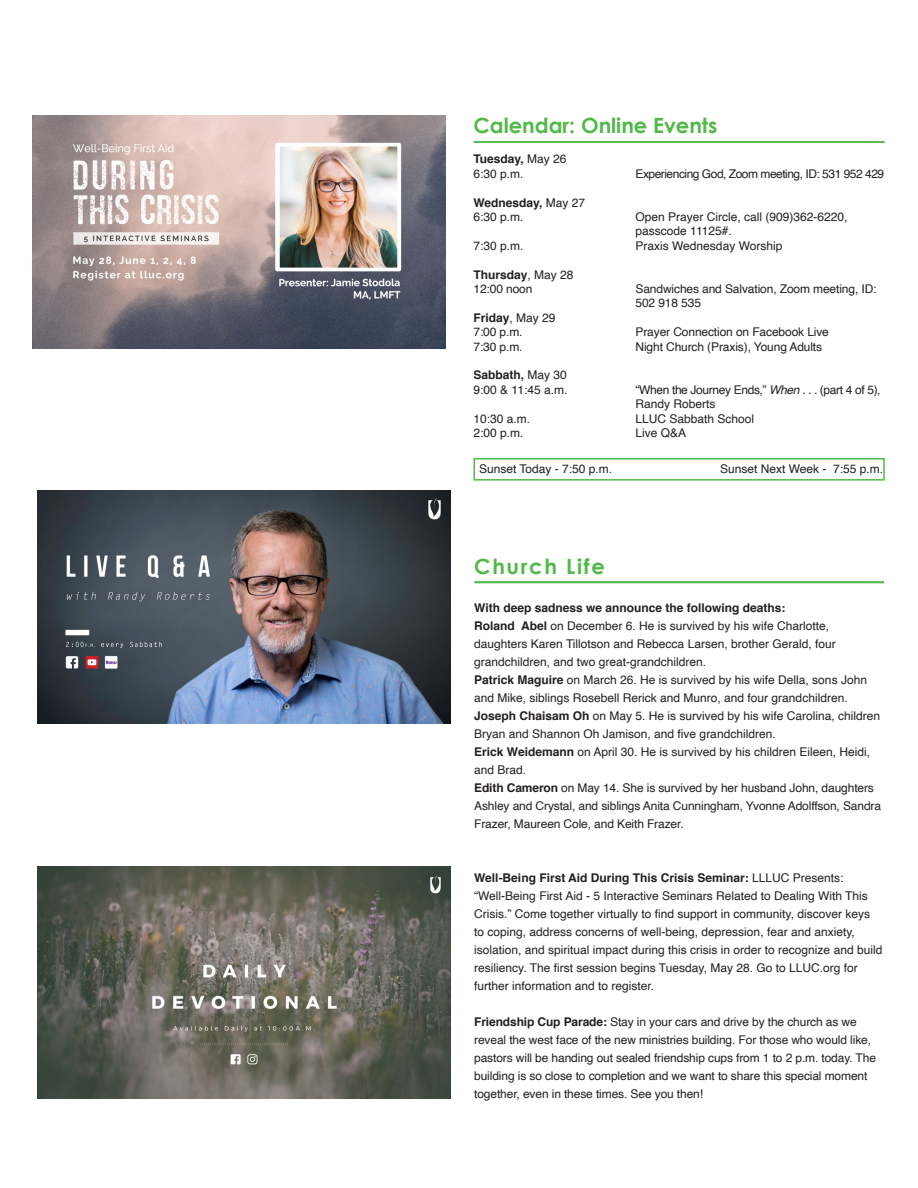
<style>
.page{position:relative;width:918px;height:1188px;background:#fff}
.page>*{position:absolute;margin:0;border:0;box-sizing:border-box;transform-origin:0 0}
.t1{font:700 21px "Century Gothic";color:#51b948}
.t2{font:700 21px "Century Gothic";letter-spacing:.08em;color:#51b948}
.FYI{font:12px/18px "Helvetica";color:#231f20}
.FYI-2{font:700 12px "Helvetica";color:#231f20}
.FYI-3{font:12px/14.4px "Helvetica";letter-spacing:-.03em;color:#231f20}
.S__School_Options{font:12px "Helvetica";color:#231f20}
.FYI-4{font:12px "Helvetica";letter-spacing:-.04em;color:#231f20}
.s1{font-weight:400}
.s2{font-style:italic}
.s3{font-weight:700}
</style>
<div class="page">
<hr style="left:474px;top:141px;width:411px;height:2px;background:#51b948">
<img style="left:32px;top:116px;width:413px;height:232px">
<img style="left:38px;top:866px;width:413px;height:233px">
<hr style="left:474px;top:581px;width:410px;height:2px;background:#51b948">
<div style="left:474px;top:458px;width:411px;height:23px;border:2px solid #51b948"></div>
<img style="left:38px;top:491px;width:413px;height:232px">
<p class="t1" style="left:474px;top:109px;width:246px">Calendar: Online Events</p>
<p class="FYI-2" style="left:474px;top:150px;width:94px">Tuesday, <span class="s1">May 26</span></p>
<p class="FYI" style="left:474px;top:165px;width:52px">6:30 p.m.</p>
<p class="FYI-4" style="left:636px;top:164px;width:250px">Experiencing God, Zoom meeting, ID: 531 952 429</p>
<p class="FYI-2" style="left:474px;top:193px;width:113px">Wednesday, <span class="s1">May 27</span></p>
<p class="FYI" style="left:474px;top:208px;width:52px">6:30 p.m.</p>
<p class="FYI" style="left:636px;top:210px;width:214px;line-height:14.4px">Open Prayer Circle, call (909)362-6220, passcode 11125#.</p>
<p class="FYI" style="left:474px;top:237px;width:52px">7:30 p.m.</p>
<p class="FYI" style="left:636px;top:237px;width:148px">Praxis Wednesday Worship</p>
<p class="FYI-2" style="left:474px;top:265px;width:102px">Thursday<span class="s1">, May 28</span></p>
<p class="FYI" style="left:474px;top:280px;width:60px">12:00 noon</p>
<p class="FYI" style="left:636px;top:282px;width:243px;line-height:14.4px">Sandwiches and Salvation, Zoom meeting, ID:<br>502 918 535</p>
<p class="FYI-2" style="left:474px;top:308px;width:84px">Friday<span class="s1">, May 29</span></p>
<p class="FYI" style="left:474px;top:323px;width:51px">7:00 p.m.</p>
<p class="FYI" style="left:636px;top:323px;width:195px">Prayer Connection on Facebook Live</p>
<p class="FYI" style="left:474px;top:338px;width:51px">7:30 p.m.</p>
<p class="FYI" style="left:636px;top:338px;width:188px">Night Church (Praxis), Young Adults</p>
<p class="FYI-2" style="left:474px;top:366px;width:95px">Sabbath, <span class="s1">May 30</span></p>
<p class="FYI" style="left:474px;top:381px;width:95px">9:00 &amp; 11:45 a.m.</p>
<p class="FYI-3" style="left:636px;top:383px;width:247px">“When the Journey Ends,” <span class="s2">When . . .</span> (part 4 of 5),<br>Randy Roberts</p>
<p class="FYI" style="left:474px;top:410px;width:58px">10:30 a.m.</p>
<p class="FYI" style="left:636px;top:410px;width:120px">LLUC Sabbath School</p>
<p class="FYI" style="left:474px;top:424px;width:52px">2:00 p.m.</p>
<p class="FYI" style="left:636px;top:424px;width:52px">Live Q&amp;A</p>
<p class="S__School_Options" style="left:479px;top:460px;width:135px">Sunset Today - 7:50 p.m.</p>
<p class="S__School_Options" style="left:720px;top:460px;width:165px">Sunset Next Week - 7:55 p.m.</p>
<p class="t2" style="left:474px;top:550px;width:132px">Church Life</p>
<p class="FYI-2" style="left:474px;top:598px;width:313px">With deep sadness we announce the following deaths:</p>
<p class="FYI" style="left:474px;top:617px;width:363px"><span class="s3">Roland Abel</span> on December 6. He is survived by his wife Charlotte, daughters Karen Tillotson and Rebecca Larsen, brother Gerald, four grandchildren, and two great-grandchildren.</p>
<p class="FYI" style="left:474px;top:671px;width:394px"><span class="s3">Patrick Maguire</span> on March 26. He is survived by his wife Della, sons John and Mike, siblings Rosebell Rerick and Munro, and four grandchildren.</p>
<p class="FYI" style="left:474px;top:707px;width:408px"><span class="s3">Joseph Chaisam Oh</span> on May 5. He is survived by his wife Carolina, children<br>Bryan and Shannon Oh Jamison, and five grandchildren.</p>
<p class="FYI" style="left:474px;top:743px;width:397px"><span class="s3">Erick Weidemann</span> on April 30. He is survived by his children Eileen, Heidi, and Brad.</p>
<p class="FYI" style="left:474px;top:779px;width:408px"><span class="s3">Edith Cameron</span> on May 14. She is survived by her husband John, daughters<br>Ashley and Crystal, and siblings Anita Cunningham, Yvonne Adolffson, Sandra<br>Frazer, Maureen Cole, and Keith Frazer.</p>
<p class="FYI" style="left:474px;top:869px;width:410px"><span class="s3">Well-Being First Aid During This Crisis Seminar:</span> LLLUC Presents: “Well-Being First Aid - 5 Interactive Seminars Related to Dealing With This Crisis.” Come together virtually to find support in community, discover keys to coping, address concerns of well-being, depression, fear and anxiety, isolation, and spiritual impact during this crisis in order to recognize and build resiliency. The first session begins Tuesday, May 28. Go to LLUC.org for further information and to register.</p>
<p class="FYI" style="left:474px;top:1013px;width:403px"><span class="s3">Friendship Cup Parade:</span> Stay in your cars and drive by the church as we reveal the west face of the new ministries building. For those who would like, pastors will be handing out sealed friendship cups from 1 to 2 p.m. today. The building is so close to completion and we want to share this special moment together, even in these times. See you then!</p>
</div>
